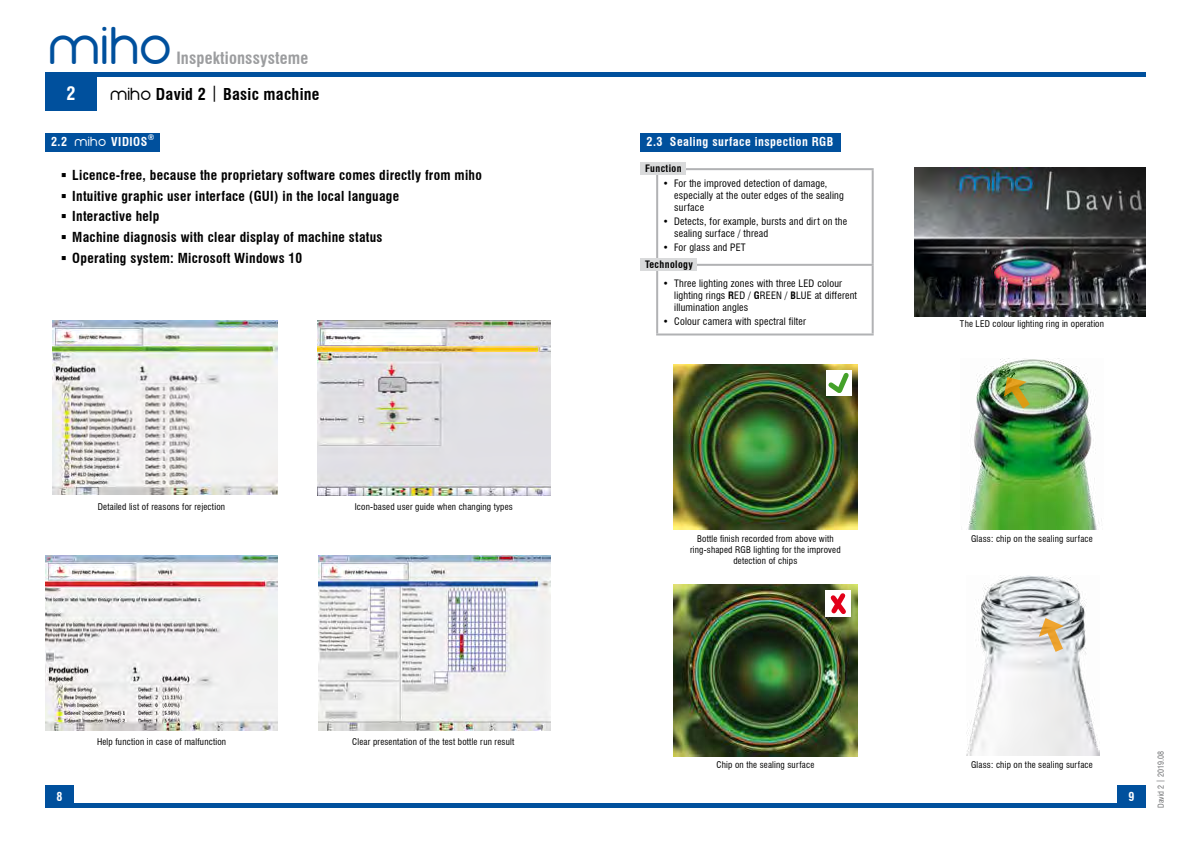
<style>
.page{position:relative;width:1191px;height:842px;background:#fff}
.page>*{position:absolute;margin:0;border:0;box-sizing:border-box;transform-origin:0 0}
.t1{font:50px "miho";color:#00509d}
.t2{font:48.4px "miho";color:#00509d}
.t3{font:700 condensed 18px "Swiss 721 BT";color:#fff}
.t4{font:700 condensed 16.5px "Swiss 721 BT";letter-spacing:.01em;color:#9c9d9f}
.t5{font:700 condensed 16px "Swiss 721 BT";letter-spacing:.02em;color:#000}
.t6{font:700 condensed 13.5px/20.5px "Swiss 721 BT";letter-spacing:.02em;color:#000}
.t7{font:700 condensed 12px "Swiss 721 BT";letter-spacing:.04em;color:#fff}
.t8{font:condensed 10px/12px "Swiss 721 BT";letter-spacing:.02em;color:#000}
.t9{font:700 condensed 10px "Swiss 721 BT";letter-spacing:.04em;color:#000}
.t10{font:condensed 9px/11px "Swiss 721 BT";letter-spacing:.02em;color:#000;text-align:center}
.t11{font:condensed 8px "Swiss 721 BT";color:#6f7072}
.t12{font:700 condensed 8px "Swiss 721 BT";color:#fff}
.s1{font-family:"miho";font-weight:400;font-stretch:normal}
.s2{font-weight:400}
.s3{font-weight:700}
</style>
<div class="page">
<hr style="left:45px;top:804px;width:1100px;height:4px;background:#00509d">
<div style="left:45px;top:72px;width:1100px;height:5px;background:#00509d"></div>
<div style="left:1117px;top:785px;width:28px;height:23px;background:#00509d"></div>
<div style="left:45px;top:785px;width:29px;height:23px;background:#00509d"></div>
<img style="left:673px;top:585px;width:184px;height:171px">
<img style="left:968px;top:359px;width:134px;height:170px">
<img style="left:673px;top:364px;width:184px;height:165px">
<svg style="left:1001px;top:373px;width:36px;height:38px"></svg>
<div style="left:45px;top:76px;width:51px;height:34px;background:#00509d"></div>
<img style="left:967px;top:576px;width:132px;height:179px">
<svg style="left:1038px;top:616px;width:31px;height:41px"></svg>
<svg style="left:824px;top:369px;width:28px;height:28px"></svg>
<div style="left:825px;top:590px;width:25px;height:27px;background:#fff"></div>
<svg style="left:826px;top:589px;width:24px;height:30px"></svg>
<img style="left:914px;top:168px;width:231px;height:148px">
<div style="left:641px;top:133px;width:200px;height:19px;background:#00509d"></div>
<hr style="left:656px;top:168px;width:217px;height:2px;background:#b1b2b4">
<hr style="left:656px;top:170px;width:2px;height:94px;background:#b1b2b4">
<hr style="left:871px;top:170px;width:2px;height:94px;background:#b1b2b4">
<hr style="left:656px;top:264px;width:217px;height:2px;background:#b1b2b4">
<hr style="left:656px;top:266px;width:2px;height:67px;background:#b1b2b4">
<hr style="left:871px;top:266px;width:2px;height:67px;background:#b1b2b4">
<hr style="left:656px;top:333px;width:217px;height:2px;background:#b1b2b4">
<div style="left:640px;top:259px;width:57px;height:12px;background:#d9dadb"></div>
<div style="left:640px;top:162px;width:46px;height:13px;background:#d9dadb"></div>
<img style="left:318px;top:556px;width:232px;height:174px">
<img style="left:45px;top:556px;width:233px;height:174px">
<img style="left:52px;top:321px;width:226px;height:174px">
<img style="left:317px;top:320px;width:233px;height:175px">
<div style="left:45px;top:133px;width:115px;height:19px;background:#00509d"></div>
<h1 class="t1" style="left:52px;top:18px;width:127px">miho</h1>
<h2 class="t2" style="left:48px;top:19px;width:125px">miho</h2>
<h3 class="t4" style="left:176px;top:48px;width:133px">Inspektionssysteme</h3>
<h3 class="t3" style="left:66px;top:82px;width:10px">2</h3>
<h3 class="t5" style="left:110px;top:85px;width:211px"><span class="s1">miho</span> David 2 <span class="s2">|</span> Basic machine</h3>
<h3 class="t7" style="left:51px;top:135px;width:98px">2.2 <span class="s1">miho</span> VIDIOS</h3>
<p class="t12" style="left:148px;top:133px;width:8px">®</p>
<p class="t6" style="left:72px;top:165px;width:411px">Licence-free, because the proprietary software comes directly from miho Intuitive graphic user interface (GUI) in the local language<br>Interactive help<br>Machine diagnosis with clear display of machine status<br>Operating system: Microsoft Windows 10</p>
<h3 class="t7" style="left:646px;top:135px;width:188px">2.3 Sealing surface inspection RGB</h3>
<p class="t9" style="left:645px;top:162px;width:38px">Function</p>
<p class="t8" style="left:674px;top:177px;width:171px;text-indent:-11px">• For the improved detection of damage, especially at the outer edges of the sealing surface</p>
<p class="t8" style="left:674px;top:215px;width:175px;text-indent:-11px">• Detects, for example, bursts and dirt on the sealing surface / thread</p>
<p class="t8" style="left:663px;top:241px;width:84px">• For glass and PET</p>
<p class="t8" style="left:674px;top:277px;width:184px;text-indent:-11px">• Three lighting zones with three LED colour lighting rings <span class="s3">R</span>ED / <span class="s3">G</span>REEN / <span class="s3">B</span>LUE at different illumination angles</p>
<p class="t8" style="left:663px;top:315px;width:145px">• Colour camera with spectral filter</p>
<p class="t9" style="left:645px;top:259px;width:49px">Technology</p>
<p class="t10" style="left:960px;top:318px;width:146px">The LED colour lighting ring in operation</p>
<p class="t10" style="left:98px;top:501px;width:129px">Detailed list of reasons for rejection</p>
<p class="t10" style="left:355px;top:501px;width:160px">Icon-based user guide when changing types</p>
<p class="t10" style="left:690px;top:533px;width:152px">Bottle finish recorded from above with ring-shaped RGB lighting for the improved detection of chips</p>
<p class="t10" style="left:971px;top:533px;width:123px">Glass: chip on the sealing surface</p>
<p class="t10" style="left:97px;top:736px;width:131px">Help function in case of malfunction</p>
<p class="t10" style="left:352px;top:736px;width:163px">Clear presentation of the test bottle run result</p>
<p class="t10" style="left:716px;top:759px;width:99px">Chip on the sealing surface</p>
<p class="t10" style="left:971px;top:759px;width:123px">Glass: chip on the sealing surface</p>
<h3 class="t7" style="left:57px;top:790px;width:7px">8</h3>
<h3 class="t7" style="left:1128px;top:790px;width:7px">9</h3>
<p class="t11" style="left:1156px;top:808px;width:58px;rotate:-90deg">David 2 | 2019.08</p>
</div>
